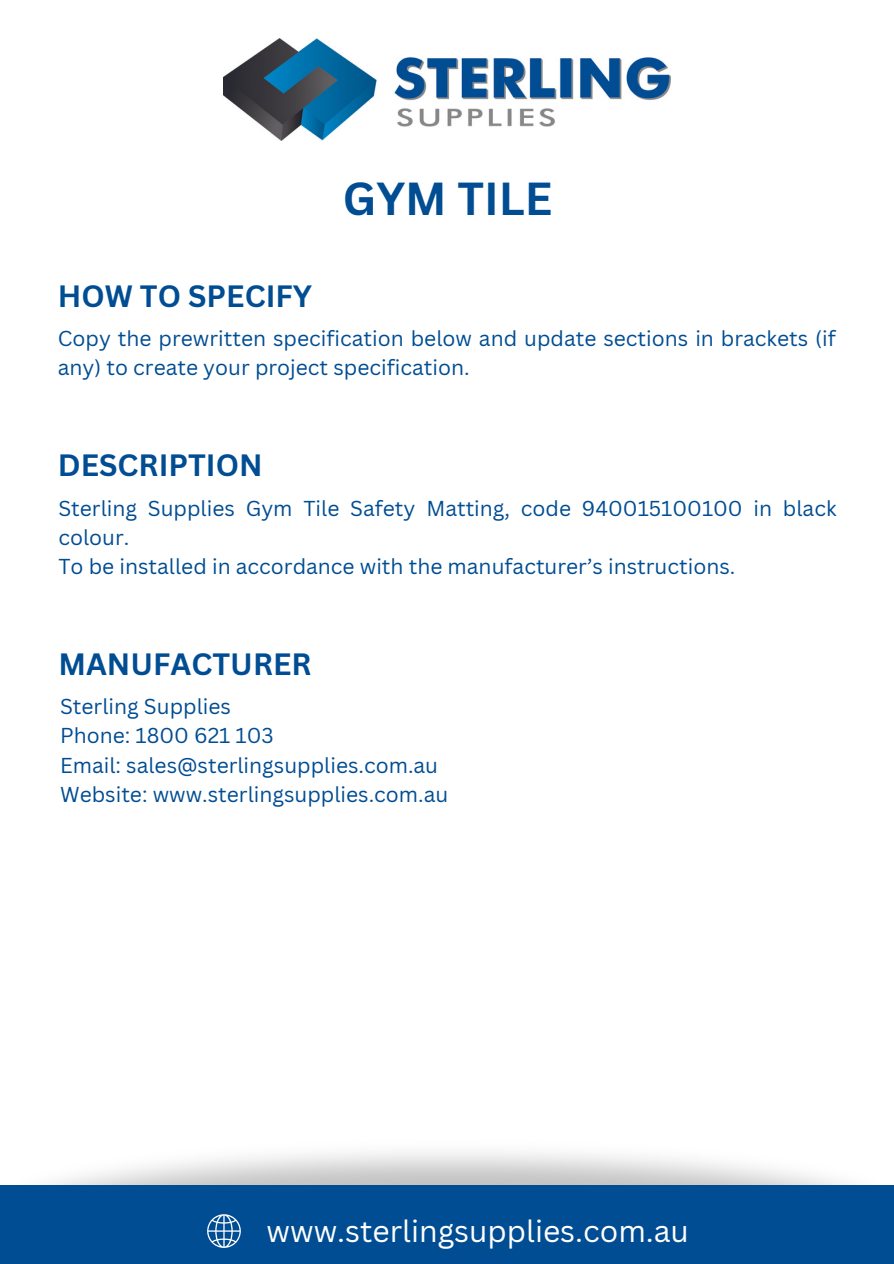
<style>
.page{position:relative;width:894px;height:1264px;background:#fff}
.page>*{position:absolute;margin:0;border:0;box-sizing:border-box;transform-origin:0 0}
.t1{font:700 45px "Canva Sans";color:#004d93}
.t2{font:700 30px "Canva Sans";color:#004d93}
.t3{font:30px "Canva Sans";color:#fff}
.t4{font:21px/29.2px "Canva Sans";color:#004d93}
</style>
<div class="page">
<img style="left:224px;top:38px;width:446px;height:103px">
<div style="left:0;top:1185px;width:893px;height:78px;background:#004d93"></div>
<svg style="left:207px;top:1214px;width:34px;height:34px"></svg>
<p class="t2" style="left:58px;top:274px;width:256px">HOW TO SPECIFY</p>
<p class="t1" style="left:343px;top:167px;width:211px">GYM TILE</p>
<p class="t4" style="left:58px;top:323px;width:779px">Copy the prewritten specification below and update sections in brackets (if any) to create your project specification.</p>
<p class="t2" style="left:58px;top:443px;width:206px">DESCRIPTION</p>
<p class="t4" style="left:58px;top:493px;width:779px">Sterling Supplies Gym Tile Safety Matting, code 940015100100 in black colour.</p>
<p class="t4" style="left:58px;top:551px;width:678px">To be installed in accordance with the manufacturer’s instructions.</p>
<p class="t2" style="left:58px;top:643px;width:254px">MANUFACTURER</p>
<p class="t4" style="left:60px;top:691px;width:172px">Sterling Supplies</p>
<p class="t4" style="left:60px;top:720px;width:215px">Phone: 1800 621 103</p>
<p class="t4" style="left:60px;top:749px;width:379px">Email: sales@sterlingsupplies.com.au</p>
<p class="t4" style="left:60px;top:779px;width:389px">Website: www.sterlingsupplies.com.au</p>
<p class="t3" style="left:266px;top:1209px;width:424px">www.sterlingsupplies.com.au</p>
</div>
